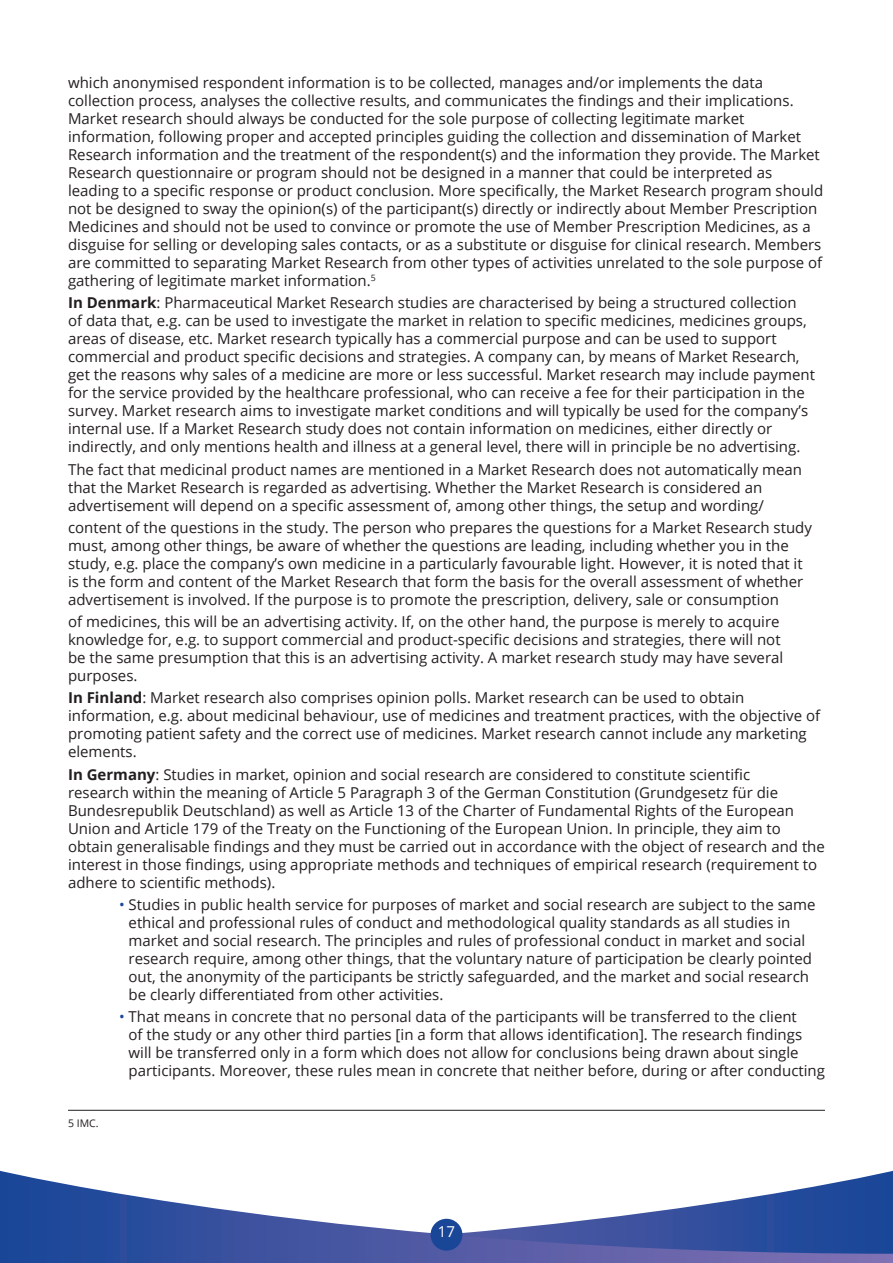
<style>
.page{position:relative;width:893px;height:1263px;background:#fff}
.page>*{position:absolute;margin:0;border:0;box-sizing:border-box;transform-origin:0 0}
.New_Header{font:15px/18px "Open Sans";color:#231f20}
.t1{font:15px "Open Sans";color:#fff}
.New_Header-2{font:10.5px "Open Sans";color:#231f20}
.s1{font-weight:700}
.s2{color:#1a4698}
</style>
<div class="page">
<svg style="left:0;top:1171px;width:893px;height:92px"></svg>
<div style="left:431px;top:1219px;width:31px;height:32px;background:#1a4698;border-radius:50%"></div>
<hr style="left:68px;top:1110px;width:757px;height:1px;background:#231f20">
<p class="New_Header" style="left:68px;top:73px;width:757px">which anonymised respondent information is to be collected, manages and/or implements the data collection process, analyses the collective results, and communicates the findings and their implications.<br>Market research should always be conducted for the sole purpose of collecting legitimate market information, following proper and accepted principles guiding the collection and dissemination of Market Research information and the treatment of the respondent(s) and the information they provide. The Market Research questionnaire or program should not be designed in a manner that could be interpreted as leading to a specific response or product conclusion. More specifically, the Market Research program should not be designed to sway the opinion(s) of the participant(s) directly or indirectly about Member Prescription Medicines and should not be used to convince or promote the use of Member Prescription Medicines, as a disguise for selling or developing sales contacts, or as a substitute or disguise for clinical research. Members are committed to separating Market Research from other types of activities unrelated to the sole purpose of gathering of legitimate market information.<sup>5</sup></p>
<p class="New_Header" style="left:68px;top:293px;width:748px"><span class="s1">In Denmark</span>: Pharmaceutical Market Research studies are characterised by being a structured collection<br>of data that, e.g. can be used to investigate the market in relation to specific medicines, medicines groups, areas of disease, etc. Market research typically has a commercial purpose and can be used to support commercial and product specific decisions and strategies. A company can, by means of Market Research, get the reasons why sales of a medicine are more or less successful. Market research may include payment for the service provided by the healthcare professional, who can receive a fee for their participation in the survey. Market research aims to investigate market conditions and will typically be used for the company’s internal use. If a Market Research study does not contain information on medicines, either directly or indirectly, and only mentions health and illness at a general level, there will in principle be no advertising.</p>
<p class="New_Header" style="left:68px;top:460px;width:735px">The fact that medicinal product names are mentioned in a Market Research does not automatically mean that the Market Research is regarded as advertising. Whether the Market Research is considered an advertisement will depend on a specific assessment of, among other things, the setup and wording/</p>
<p class="New_Header" style="left:68px;top:518px;width:745px">content of the questions in the study. The person who prepares the questions for a Market Research study must, among other things, be aware of whether the questions are leading, including whether you in the study, e.g. place the company’s own medicine in a particularly favourable light. However, it is noted that it is the form and content of the Market Research that form the basis for the overall assessment of whether advertisement is involved. If the purpose is to promote the prescription, delivery, sale or consumption</p>
<p class="New_Header" style="left:68px;top:612px;width:717px">of medicines, this will be an advertising activity. If, on the other hand, the purpose is merely to acquire knowledge for, e.g. to support commercial and product-specific decisions and strategies, there will not be the same presumption that this is an advertising activity. A market research study may have several purposes.</p>
<p class="New_Header" style="left:68px;top:688px;width:754px"><span class="s1">In Finland</span>: Market research also comprises opinion polls. Market research can be used to obtain information, e.g. about medicinal behaviour, use of medicines and treatment practices, with the objective of promoting patient safety and the correct use of medicines. Market research cannot include any marketing elements.</p>
<p class="New_Header" style="left:68px;top:765px;width:758px"><span class="s1">In Germany</span>: Studies in market, opinion and social research are considered to constitute scientific<br>research within the meaning of Article 5 Paragraph 3 of the German Constitution (Grundgesetz für die Bundesrepublik Deutschland) as well as Article 13 of the Charter of Fundamental Rights of the European Union and Article 179 of the Treaty on the Functioning of the European Union. In principle, they aim to obtain generalisable findings and they must be carried out in accordance with the object of research and the interest in those findings, using appropriate methods and techniques of empirical research (requirement to adhere to scientific methods).</p>
<p class="New_Header" style="left:129px;top:895px;width:688px;text-indent:-10px"><span class="s2">•</span> Studies in public health service for purposes of market and social research are subject to the same ethical and professional rules of conduct and methodological quality standards as all studies in market and social research. The principles and rules of professional conduct in market and social research require, among other things, that the voluntary nature of participation be clearly pointed out, the anonymity of the participants be strictly safeguarded, and the market and social research be clearly differentiated from other activities.</p>
<p class="New_Header" style="left:129px;top:1007px;width:698px;text-indent:-10px"><span class="s2">•</span> That means in concrete that no personal data of the participants will be transferred to the client<br>of the study or any other third parties [in a form that allows identification]. The research findings will be transferred only in a form which does not allow for conclusions being drawn about single participants. Moreover, these rules mean in concrete that neither before, during or after conducting</p>
<p class="New_Header-2" style="left:68px;top:1116px;width:32px">5 IMC.</p>
<p class="t1" style="left:438px;top:1221px;width:19px">17</p>
</div>
